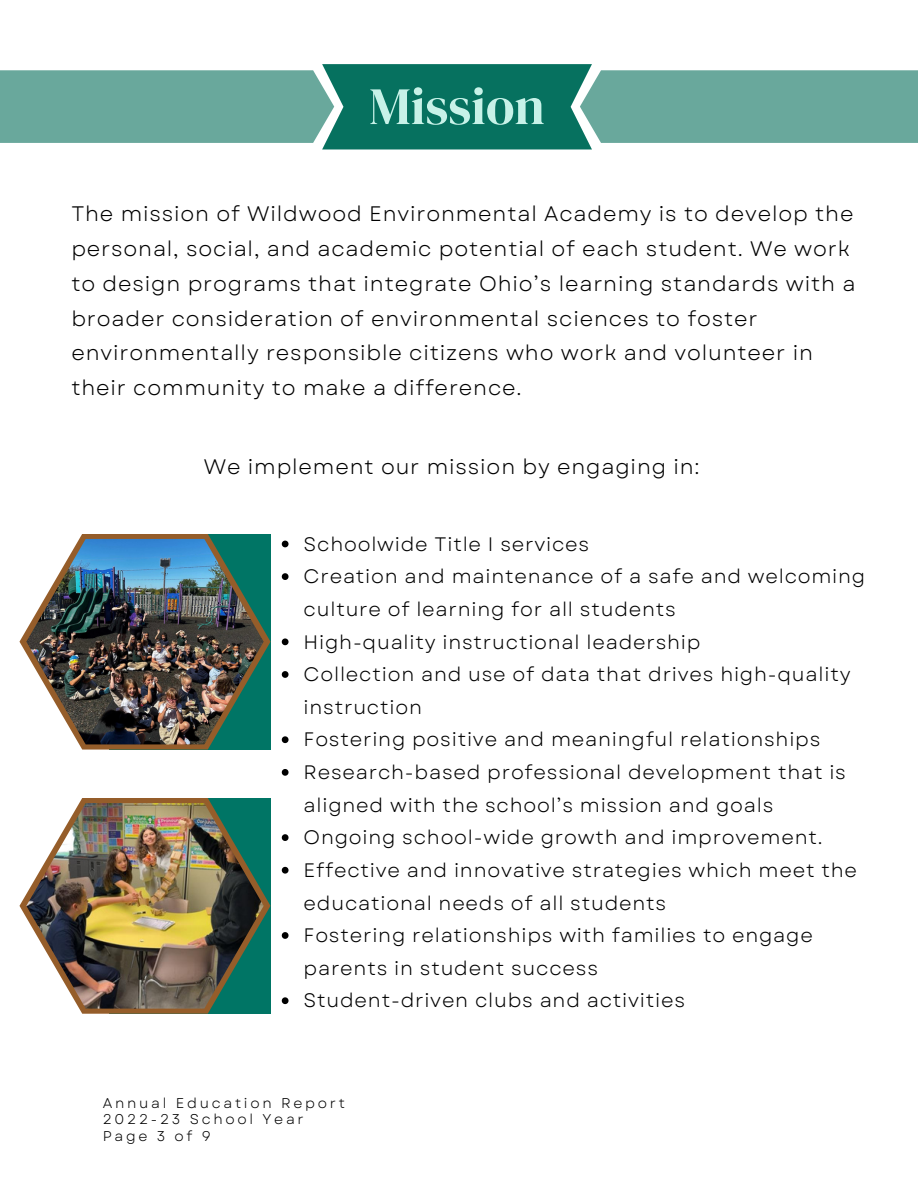
<style>
.page{position:relative;width:918px;height:1188px;background:#fff}
.page>*{position:absolute;margin:0;border:0;box-sizing:border-box;transform-origin:0 0}
.t1{font:52.5px "DM Serif Display";color:#c7f2e8}
.t2{font:21px/34.8px "Garet";letter-spacing:.04em;color:#000}
.t3{font:19.5px/32.7px "Garet";letter-spacing:.04em;color:#000}
.t4{font:14.1px "Garet";letter-spacing:.195em;color:#000}
</style>
<div class="page">
<svg style="left:19px;top:534px;width:252px;height:216px"></svg>
<img style="left:26px;top:539px;width:238px;height:205px">
<svg style="left:0;top:64px;width:918px;height:85px;background:#60a397"></svg>
<svg style="left:282px;top:541px;width:7px;height:6px"></svg>
<svg style="left:282px;top:573px;width:7px;height:7px"></svg>
<svg style="left:282px;top:638px;width:7px;height:7px"></svg>
<svg style="left:282px;top:671px;width:7px;height:7px"></svg>
<svg style="left:282px;top:736px;width:7px;height:7px"></svg>
<svg style="left:282px;top:769px;width:7px;height:7px"></svg>
<svg style="left:282px;top:834px;width:7px;height:7px"></svg>
<svg style="left:282px;top:867px;width:7px;height:7px"></svg>
<svg style="left:282px;top:932px;width:7px;height:7px"></svg>
<svg style="left:282px;top:997px;width:7px;height:7px"></svg>
<svg style="left:19px;top:798px;width:252px;height:216px"></svg>
<img style="left:26px;top:803px;width:238px;height:206px">
<p class="t1" style="left:369px;top:70px;width:177px">Mission</p>
<p class="t2" style="left:71px;top:196px;width:786px">The mission of Wildwood Environmental Academy is to develop the personal, social, and academic potential of each student. We work to design programs that integrate Ohio’s learning standards with a broader consideration of environmental sciences to foster environmentally responsible citizens who work and volunteer in their community to make a difference.</p>
<p class="t2" style="left:204px;top:449px;width:497px">We implement our mission by engaging in:</p>
<p class="t3" style="left:304px;top:528px;width:287px">Schoolwide Title I services</p>
<p class="t3" style="left:304px;top:560px;width:563px">Creation and maintenance of a safe and welcoming culture of learning for all students</p>
<p class="t3" style="left:304px;top:626px;width:398px">High-quality instructional leadership</p>
<p class="t3" style="left:304px;top:658px;width:548px">Collection and use of data that drives high-quality instruction</p>
<p class="t3" style="left:304px;top:723px;width:518px">Fostering positive and meaningful relationships</p>
<p class="t3" style="left:304px;top:756px;width:544px">Research-based professional development that is aligned with the school’s mission and goals</p>
<p class="t3" style="left:304px;top:821px;width:520px">Ongoing school-wide growth and improvement.</p>
<p class="t3" style="left:304px;top:854px;width:555px">Effective and innovative strategies which meet the educational needs of all students</p>
<p class="t3" style="left:304px;top:919px;width:511px">Fostering relationships with families to engage parents in student success</p>
<p class="t3" style="left:304px;top:984px;width:383px">Student-driven clubs and activities</p>
<p class="t4" style="left:103px;top:1092px;width:244px">Annual Education Report</p>
<p class="t4" style="left:103px;top:1109px;width:202px">2022-23 School Year</p>
<p class="t4" style="left:103px;top:1126px;width:109px">Page 3 of 9</p>
</div>
